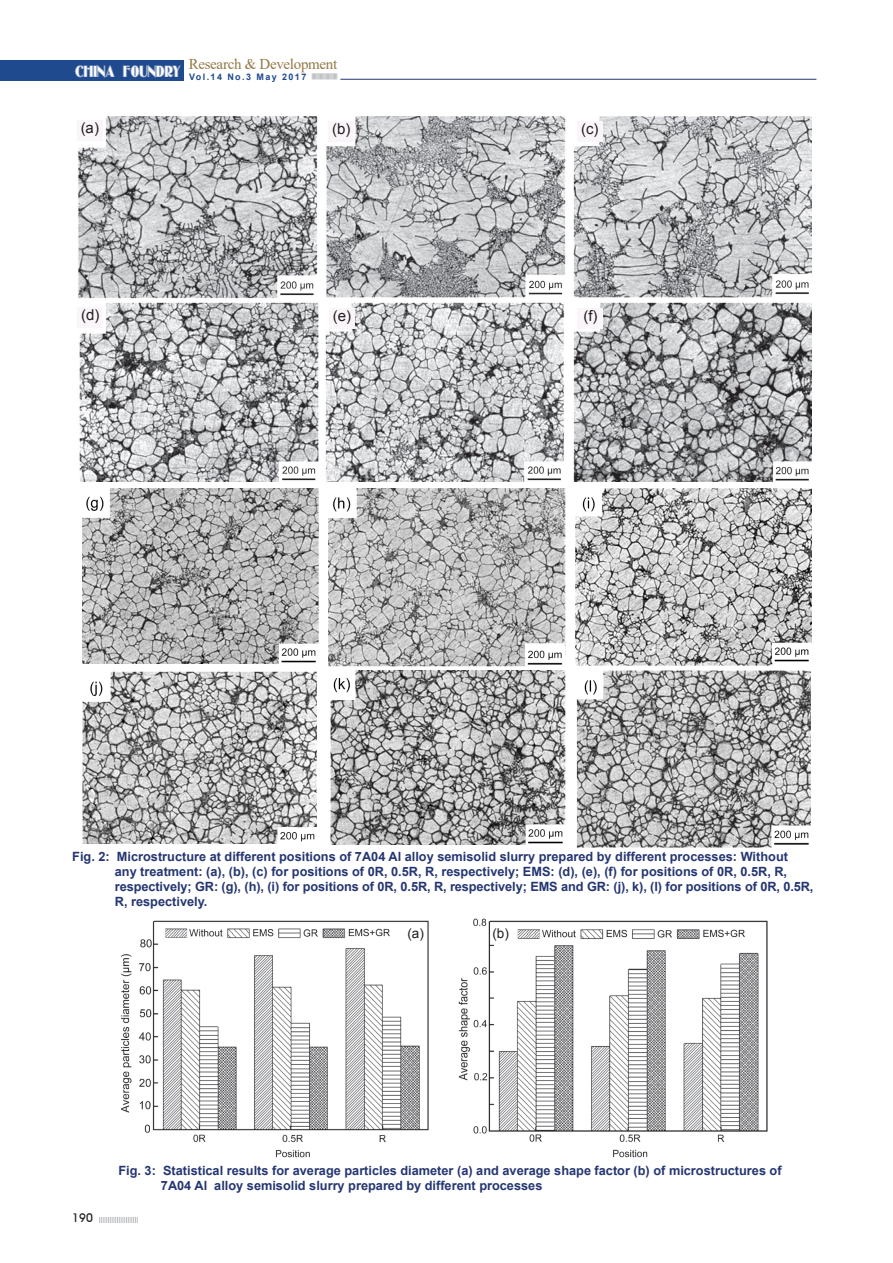
<style>
.page{position:relative;width:893px;height:1263px;background:#fff}
.page>*{position:absolute;margin:0;border:0;box-sizing:border-box;transform-origin:0 0}
.t1{font:15.6px "Oldgate Lane Outline";color:#fff}
.t2{font:15px "Times New Roman";letter-spacing:-.02em;color:#937846}
._15-图中字{font:15px "Arial";color:#231f20}
._15-图中字-2{font:13.5px "Arial";color:#231f20}
._13-图片说明{font:700 12.75px/15px "Arial";color:#253672}
.t3{font:500 12px "Avant Garde IT Cby BT";color:#231f20}
.t4{font:700 9px "Arial";letter-spacing:.155em;color:#204a8e}
</style>
<div class="page">
<svg style="left:99px;top:1217px;width:39px;height:6px"></svg>
<div style="left:0;top:60px;width:184px;height:21px;background:#204a8e"></div>
<svg style="left:312px;top:73px;width:25px;height:6px"></svg>
<hr style="left:340px;top:79px;width:476px;height:1px;background:#253672">
<img style="left:120px;top:920px;width:309px;height:238px">
<img style="left:78px;top:116px;width:733px;height:366px">
<img style="left:458px;top:918px;width:310px;height:240px">
<img style="left:82px;top:489px;width:236px;height:174px">
<img style="left:329px;top:489px;width:236px;height:177px">
<img style="left:575px;top:489px;width:236px;height:177px">
<img style="left:82px;top:671px;width:235px;height:172px">
<img style="left:330px;top:671px;width:236px;height:173px">
<img style="left:576px;top:670px;width:235px;height:178px">
<div style="left:77px;top:120px;width:25px;height:21px;background:#faf5f9"></div>
<div style="left:329px;top:121px;width:25px;height:21px;background:#faf5f9"></div>
<div style="left:577px;top:121px;width:25px;height:21px;background:#faf5f9"></div>
<div style="left:78px;top:307px;width:25px;height:21px;background:#faf5f9"></div>
<div style="left:329px;top:308px;width:26px;height:21px;background:#faf5f9"></div>
<div style="left:578px;top:308px;width:25px;height:21px;background:#faf5f9"></div>
<p class="t1" style="left:75px;top:62px;width:107px">CHINA FOUNDRY</p>
<p class="t2" style="left:189px;top:53px;width:150px">Research &amp; Development</p>
<p class="t4" style="left:189px;top:70px;width:119px">Vol.14 No.3 May 2017</p>
<p class="_15-图中字" style="left:81px;top:118px;width:20px">(a)</p>
<p class="_15-图中字" style="left:332px;top:119px;width:20px">(b)</p>
<p class="_15-图中字" style="left:581px;top:119px;width:19px">(c)</p>
<p class="_15-图中字" style="left:81px;top:305px;width:20px">(d)</p>
<p class="_15-图中字" style="left:333px;top:306px;width:20px">(e)</p>
<p class="_15-图中字" style="left:583px;top:306px;width:16px">(f)</p>
<p class="_13-图片说明" style="left:115px;top:849px;width:700px;text-indent:-43px">Fig. 2: Microstructure at different positions of 7A04 Al alloy semisolid slurry prepared by different processes: Without<br>any treatment: (a), (b), (c) for positions of 0R, 0.5R, R, respectively; EMS: (d), (e), (f) for positions of 0R, 0.5R, R, respectively; GR: (g), (h), (i) for positions of 0R, 0.5R, R, respectively; EMS and GR: (j), k), (l) for positions of 0R, 0.5R, R, respectively.</p>
<p class="_15-图中字-2" style="left:407px;top:924px;width:18px">(a)</p>
<p class="_15-图中字-2" style="left:492px;top:924px;width:18px">(b)</p>
<p class="t3" style="left:72px;top:1211px;width:22px">190</p>
<p class="_13-图片说明" style="left:161px;top:1163px;width:622px;text-indent:-43px">Fig. 3: Statistical results for average particles diameter (a) and average shape factor (b) of microstructures of<br>7A04 Al alloy semisolid slurry prepared by different processes</p>
</div>
